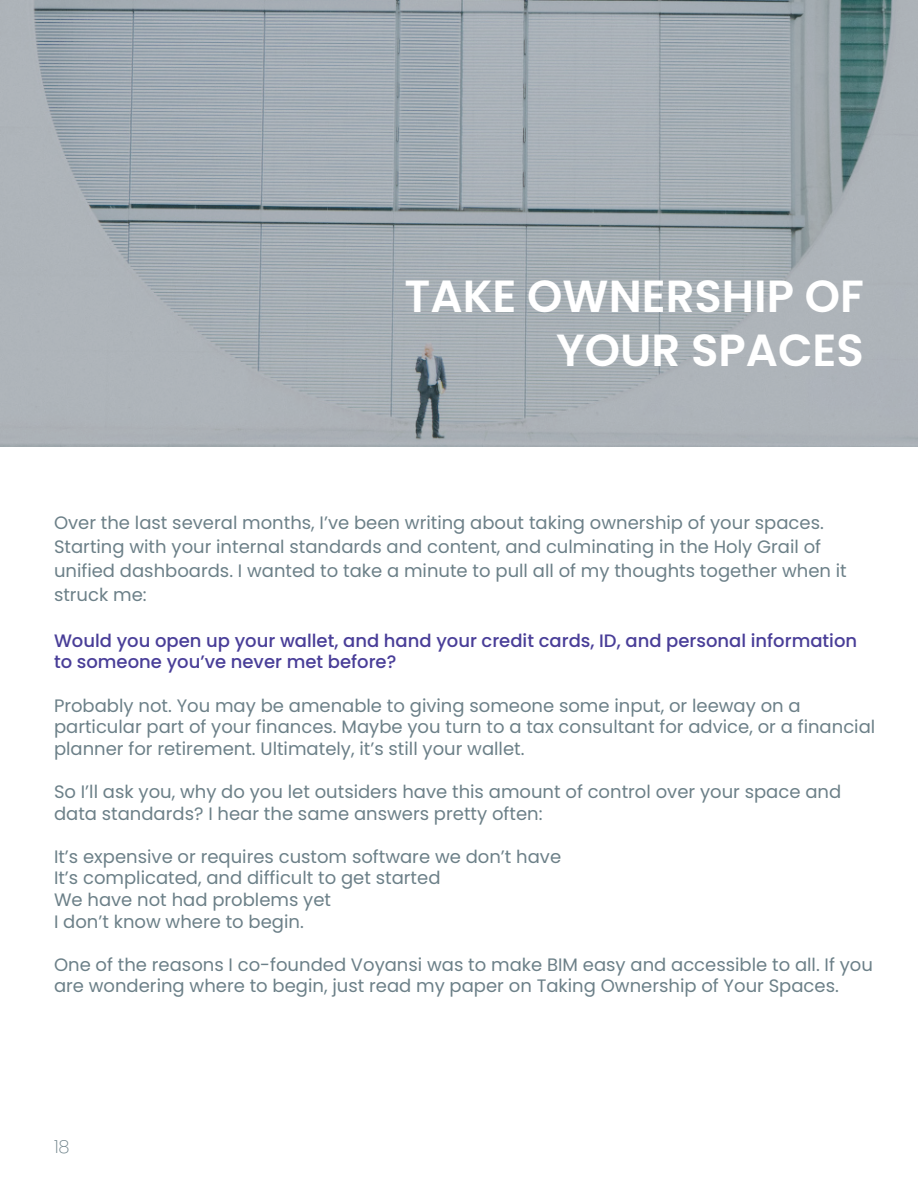
<style>
.page{position:relative;width:918px;height:1188px;background:#fff}
.page>*{position:absolute;margin:0;border:0;box-sizing:border-box;transform-origin:0 0}
.Service_Name{font:600 45px "Poppins";color:#fff}
.t1{font:18px/21.6px "Poppins";color:#6c8088}
.t2{font:500 18px/21.6px "Poppins";color:#493e98}
.t3{font:200 18px "Poppins";color:#6c8088}
</style>
<div class="page">
<svg style="left:0;top:0;width:918px;height:446px;background:#a5adb4"></svg>
<p class="Service_Name" style="left:405px;top:270px;width:461px">TAKE OWNERSHIP OF</p>
<p class="Service_Name" style="left:556px;top:324px;width:309px">YOUR SPACES</p>
<p class="t1" style="left:54px;top:511px;width:771px;line-height:24px">Over the last several months, I’ve been writing about taking ownership of your spaces.<br>Starting with your internal standards and content, and culminating in the Holy Grail of</p>
<p class="t1" style="left:54px;top:559px;width:794px;line-height:24px">unified dashboards. I wanted to take a minute to pull all of my thoughts together when it struck me:</p>
<p class="t2" style="left:54px;top:630px;width:805px">Would you open up your wallet, and hand your credit cards, ID, and personal information to someone you’ve never met before?</p>
<p class="t1" style="left:54px;top:695px;width:748px">Probably not. You may be amenable to giving someone some input, or leeway on a</p>
<p class="t1" style="left:54px;top:716px;width:823px">particular part of your finances. Maybe you turn to a tax consultant for advice, or a financial planner for retirement. Ultimately, it’s still your wallet.</p>
<p class="t1" style="left:54px;top:781px;width:789px">So I’ll ask you, why do you let outsiders have this amount of control over your space and data standards? I hear the same answers pretty often:</p>
<p class="t1" style="left:54px;top:846px;width:509px">It’s expensive or requires custom software we don’t have It’s complicated, and difficult to get started<br>We have not had problems yet<br>I don’t know where to begin.</p>
<p class="t1" style="left:54px;top:954px;width:820px">One of the reasons I co-founded Voyansi was to make BIM easy and accessible to all. If you are wondering where to begin, just read my paper on Taking Ownership of Your Spaces.</p>
<p class="t3" style="left:54px;top:1136px;width:17px">18</p>
</div>
